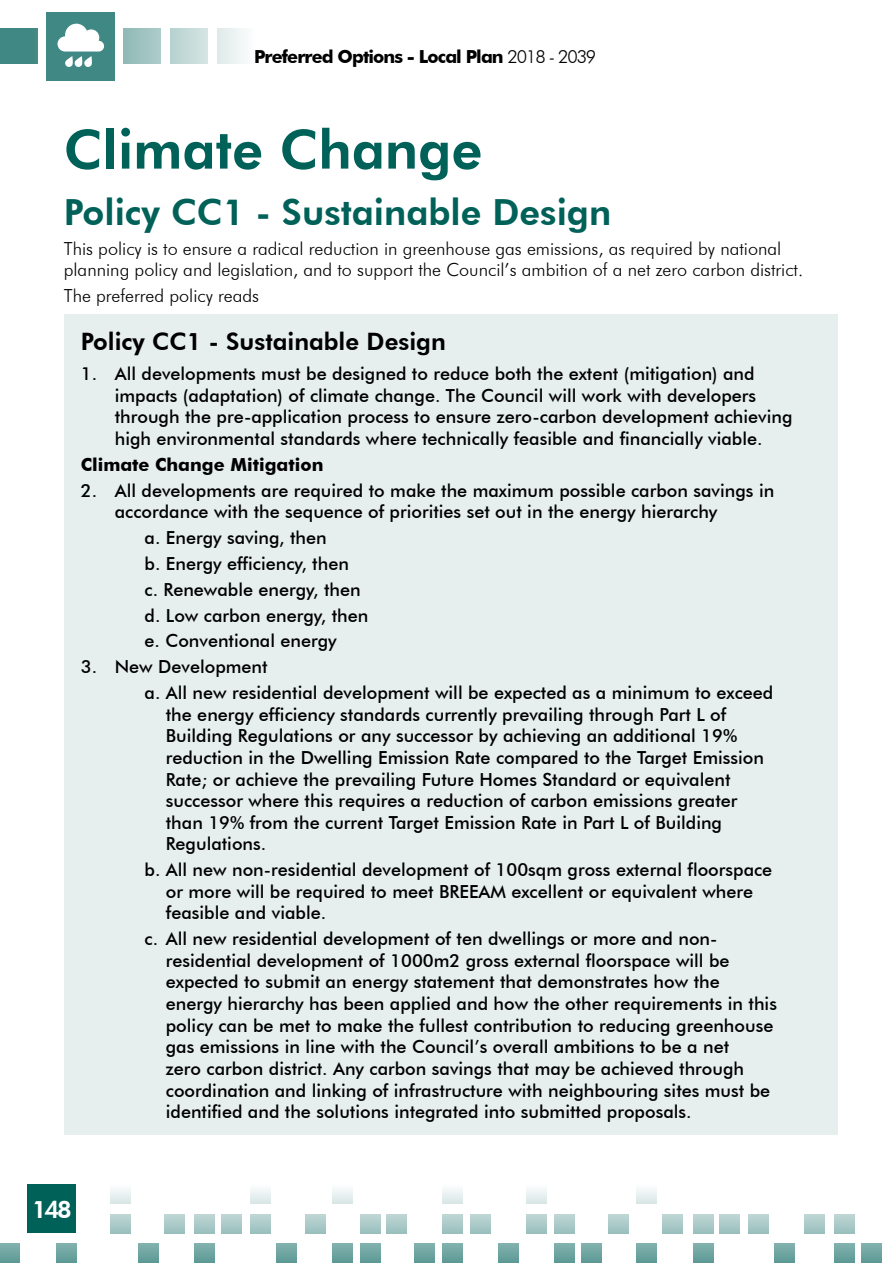
<style>
.page{position:relative;width:893px;height:1263px;background:#fff}
.page>*{position:absolute;margin:0;border:0;box-sizing:border-box;transform-origin:0 0}
.Heading_1{font:800 54px "Futura BT";color:#006159}
.Sub_Heading{font:800 36px "Futura BT";color:#006159}
.Paragraph_headings{font:800 24px "Futura BT";color:#000}
.t1{font:800 24px "Futura BT";color:#fff}
.t2{font:500 18px/21.6px "Futura BT";color:#000}
.Paragraph{font:300 18px/21.6px "Futura BT";color:#000}
.t3{font:700 18px "Futura BT";letter-spacing:-.05em;color:#000}
.t4{font:700 18px "Futura BT";color:#000}
.s1{font-weight:300}
</style>
<div class="page">
<svg style="left:554px;top:1214px;width:20px;height:19px"></svg>
<svg style="left:834px;top:1214px;width:21px;height:19px"></svg>
<div style="left:526px;top:1184px;width:20px;height:20px;background:linear-gradient(to bottom,#fefeff,#d9e7e6)"></div>
<div style="left:442px;top:1184px;width:20px;height:20px;background:linear-gradient(to bottom,#fefeff,#d9e7e6)"></div>
<div style="left:332px;top:1184px;width:20px;height:20px;background:linear-gradient(to bottom,#fefeff,#d9e7e6)"></div>
<div style="left:250px;top:1184px;width:20px;height:20px;background:linear-gradient(to bottom,#fefeff,#d9e7e6)"></div>
<div style="left:110px;top:1184px;width:20px;height:20px;background:linear-gradient(to bottom,#fefeff,#d9e7e6)"></div>
<div style="left:636px;top:1184px;width:21px;height:20px;background:linear-gradient(to bottom,#fefeff,#d9e7e6)"></div>
<svg style="left:581px;top:1244px;width:20px;height:19px"></svg>
<svg style="left:862px;top:1244px;width:20px;height:19px"></svg>
<svg style="left:56px;top:1244px;width:20px;height:19px"></svg>
<svg style="left:554px;top:1244px;width:20px;height:19px"></svg>
<svg style="left:834px;top:1244px;width:21px;height:19px"></svg>
<svg style="left:526px;top:1214px;width:20px;height:19px"></svg>
<svg style="left:0;top:1244px;width:20px;height:19px"></svg>
<svg style="left:498px;top:1244px;width:20px;height:19px"></svg>
<svg style="left:470px;top:1214px;width:20px;height:19px"></svg>
<svg style="left:442px;top:1214px;width:20px;height:19px"></svg>
<svg style="left:442px;top:1244px;width:20px;height:19px"></svg>
<svg style="left:138px;top:1244px;width:20px;height:19px"></svg>
<svg style="left:636px;top:1244px;width:21px;height:19px"></svg>
<svg style="left:195px;top:1214px;width:20px;height:19px"></svg>
<svg style="left:693px;top:1214px;width:20px;height:19px"></svg>
<svg style="left:195px;top:1244px;width:20px;height:19px"></svg>
<svg style="left:693px;top:1244px;width:20px;height:19px"></svg>
<svg style="left:250px;top:1214px;width:20px;height:19px"></svg>
<svg style="left:749px;top:1214px;width:20px;height:19px"></svg>
<svg style="left:306px;top:1214px;width:20px;height:19px"></svg>
<svg style="left:804px;top:1214px;width:20px;height:19px"></svg>
<svg style="left:360px;top:1214px;width:20px;height:19px"></svg>
<svg style="left:360px;top:1244px;width:20px;height:19px"></svg>
<svg style="left:110px;top:1214px;width:20px;height:19px"></svg>
<svg style="left:608px;top:1214px;width:21px;height:19px"></svg>
<svg style="left:164px;top:1214px;width:21px;height:19px"></svg>
<svg style="left:663px;top:1214px;width:20px;height:19px"></svg>
<svg style="left:221px;top:1214px;width:20px;height:19px"></svg>
<svg style="left:719px;top:1214px;width:21px;height:19px"></svg>
<svg style="left:277px;top:1244px;width:20px;height:19px"></svg>
<svg style="left:775px;top:1244px;width:20px;height:19px"></svg>
<svg style="left:332px;top:1244px;width:20px;height:19px"></svg>
<svg style="left:386px;top:1214px;width:20px;height:19px"></svg>
<svg style="left:414px;top:1244px;width:20px;height:19px"></svg>
<div style="left:28px;top:1184px;width:48px;height:49px;background:#006159"></div>
<div style="left:64px;top:315px;width:774px;height:820px;background:#e6efee"></div>
<div style="left:0;top:28px;width:37px;height:36px;background:#408883"></div>
<div style="left:123px;top:28px;width:38px;height:36px;background:linear-gradient(to right,#8fb9b6,#accbc9)"></div>
<svg style="left:170px;top:28px;width:37px;height:36px"></svg>
<div style="left:217px;top:28px;width:37px;height:36px;background:linear-gradient(to bottom,#edf4f3,#edf4f3)"></div>
<div style="left:47px;top:12px;width:68px;height:69px;background:#408883"></div>
<svg style="left:57px;top:24px;width:47px;height:43px"></svg>
<p class="t3" style="left:254px;top:46px;width:344px">Preferred Options - Local Plan <span class="s1">2018 - 2039</span></p>
<h1 class="Heading_1" style="left:64px;top:117px;width:420px">Climate Change</h1>
<p class="Sub_Heading" style="left:64px;top:190px;width:549px">Policy CC1 - Sustainable Design</p>
<p class="Paragraph" style="left:64px;top:237px;width:741px">This policy is to ensure a radical reduction in greenhouse gas emissions, as required by national planning policy and legislation, and to support the Council’s ambition of a net zero carbon district.</p>
<p class="Paragraph" style="left:64px;top:285px;width:197px">The preferred policy reads</p>
<h2 class="Paragraph_headings" style="left:81px;top:327px;width:367px">Policy CC1 - Sustainable Design</h2>
<p class="t2" style="left:115px;top:363px;width:679px;text-indent:-34px">1. All developments must be designed to reduce both the extent (mitigation) and impacts (adaptation) of climate change. The Council will work with developers through the pre-application process to ensure zero-carbon development achieving high environmental standards where technically feasible and financially viable.</p>
<p class="t4" style="left:81px;top:453px;width:244px">Climate Change Mitigation</p>
<p class="t2" style="left:115px;top:479px;width:661px;text-indent:-34px">2. All developments are required to make the maximum possible carbon savings in accordance with the sequence of priorities set out in the energy hierarchy</p>
<p class="t2" style="left:145px;top:527px;width:184px">a. Energy saving, then</p>
<p class="t2" style="left:145px;top:552px;width:206px">b. Energy efficiency, then</p>
<p class="t2" style="left:145px;top:578px;width:218px">c. Renewable energy, then</p>
<p class="t2" style="left:145px;top:604px;width:225px">d. Low carbon energy, then</p>
<p class="t2" style="left:145px;top:630px;width:194px">e. Conventional energy</p>
<p class="t2" style="left:81px;top:656px;width:188px">3. New Development</p>
<p class="t2" style="left:166px;top:682px;width:609px;text-indent:-21px">a. All new residential development will be expected as a minimum to exceed the energy efficiency standards currently prevailing through Part L of Building Regulations or any successor by achieving an additional 19% reduction in the Dwelling Emission Rate compared to the Target Emission Rate; or achieve the prevailing Future Homes Standard or equivalent successor where this requires a reduction of carbon emissions greater than 19% from the current Target Emission Rate in Part L of Building Regulations.</p>
<p class="t2" style="left:166px;top:859px;width:608px;text-indent:-21px">b. All new non-residential development of 100sqm gross external floorspace or more will be required to meet BREEAM excellent or equivalent where feasible and viable.</p>
<p class="t2" style="left:166px;top:928px;width:613px;text-indent:-21px">c. All new residential development of ten dwellings or more and non&shy;residential development of 1000m2 gross external floorspace will be expected to submit an energy statement that demonstrates how the energy hierarchy has been applied and how the other requirements in this policy can be met to make the fullest contribution to reducing greenhouse gas emissions in line with the Council’s overall ambitions to be a net<br>zero carbon district. Any carbon savings that may be achieved through coordination and linking of infrastructure with neighbouring sites must be identified and the solutions integrated into submitted proposals.</p>
<h3 class="t1" style="left:32px;top:1195px;width:41px">148</h3>
</div>
